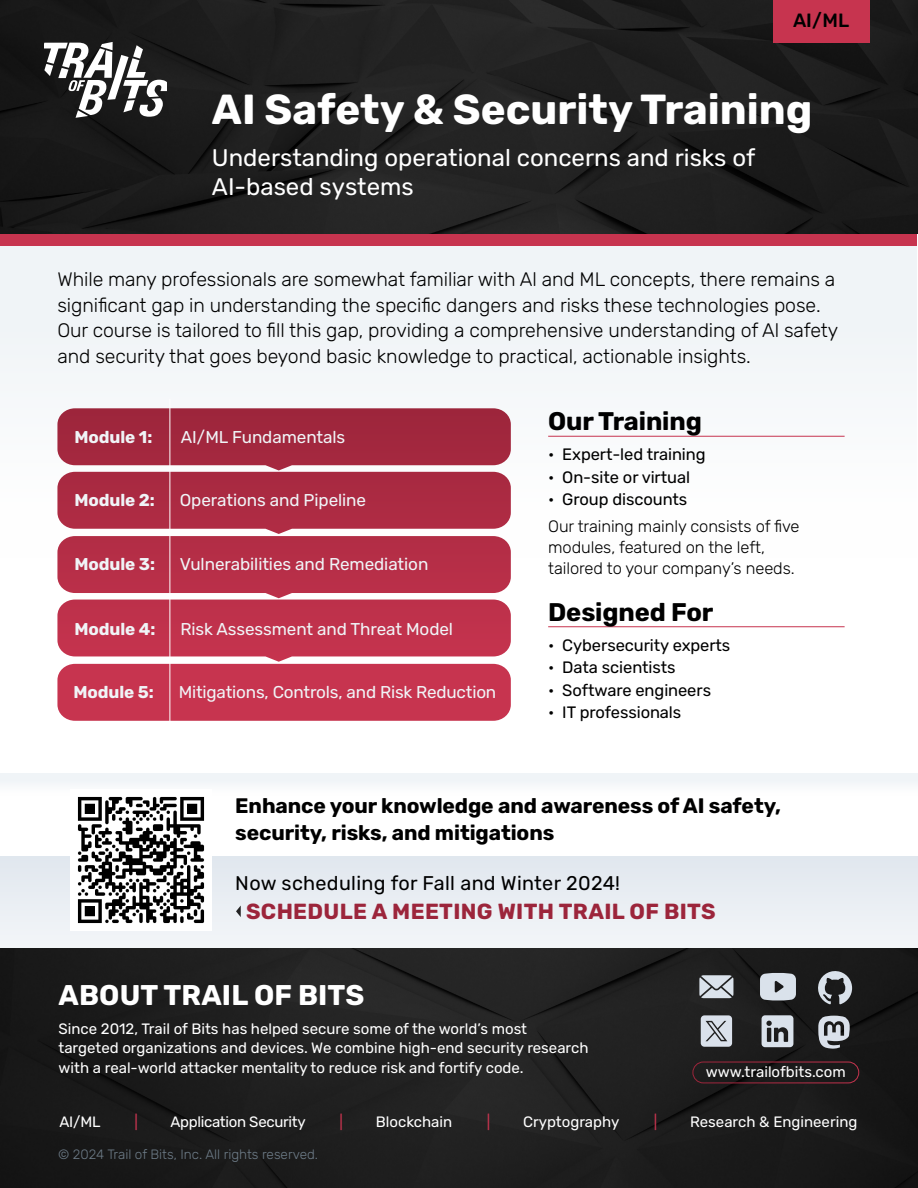
<style>
.page{position:relative;width:918px;height:1188px;background:#fff}
.page>*{position:absolute;margin:0;border:0;box-sizing:border-box;transform-origin:0 0}
.t1{font:700 42px "Rubik";color:#fff}
.Footer_About{font:700 28.5px "Rubik";letter-spacing:.005em;color:#fff}
.List_Title{font:700 25.5px "Rubik";letter-spacing:-.005em;color:#000}
.Subtitle{font:24px/28.8px "Rubik";color:#fff}
.List{font:700 21.9px "Rubik";letter-spacing:.015em;color:#9c253b}
.List-2{font:700 21px/27px "Rubik";letter-spacing:-.005em;color:#000}
.List-3{font:19.8px "Rubik";letter-spacing:.015em;color:#000}
.Opening_Paragraph{font:300 19.5px/25.5px "Rubik";letter-spacing:-.005em;color:#000}
.Tag{font:500 19.2px "Rubik";color:#000}
.List-4{font:17.1px "Rubik";letter-spacing:-.005em;color:#f0f4f7}
.List-5{font:700 17.1px "Rubik";letter-spacing:-.005em;color:#f0f4f7}
.List-6{font:16.5px "Rubik";letter-spacing:-.005em;color:#000}
.List_After{font:300 16.5px/21px "Rubik";letter-spacing:-.005em;color:#000}
.Footer_Paragraph{font:15px/19.5px "Rubik";color:#fff}
.Footer_Offerings{font:15px "Rubik";color:#fff}
.Footer_Offerings-2{font:15px "Rubik";letter-spacing:-.02em;color:#fff}
.Footer_Offerings-3{font:15px "Rubik";color:#c7344f}
.t2{font:300 13.5px "Rubik";color:#8294a3}
</style>
<div class="page">
<div style="left:1px;top:773px;width:917px;height:23px;background:#f0f4f7"></div>
<div style="left:0;top:856px;width:918px;height:93px;background:#eaeff4"></div>
<img style="left:0;top:949px;width:918px;height:239px">
<div style="left:0;top:238px;width:917px;height:320px;background:#f0f4f7"></div>
<img style="left:0;top:0;width:918px;height:234px">
<svg style="left:45px;top:42px;width:122px;height:76px"></svg>
<div style="left:0;top:234px;width:917px;height:11px;background:#c7344f"></div>
<div style="left:773px;top:0;width:97px;height:42px;background:#c7344f"></div>
<hr style="left:548px;top:436px;width:297px;height:1px;background:#c7344f">
<hr style="left:548px;top:626px;width:297px;height:1px;background:#c7344f">
<svg style="left:57px;top:408px;width:454px;height:313px;background:#bc4259"></svg>
<img style="left:71px;top:790px;width:141px;height:141px">
<svg style="left:236px;top:906px;width:5px;height:11px"></svg>
<svg style="left:816px;top:969px;width:36px;height:35px"></svg>
<svg style="left:762px;top:1015px;width:31px;height:32px"></svg>
<svg style="left:760px;top:973px;width:36px;height:28px"></svg>
<svg style="left:699px;top:975px;width:34px;height:23px"></svg>
<div style="left:693px;top:1062px;width:166px;height:21px;border:1px solid #fff;border-radius:10px"></div>
<svg style="left:701px;top:1015px;width:31px;height:32px"></svg>
<svg style="left:818px;top:1016px;width:32px;height:33px"></svg>
<hr style="left:170px;top:399px;width:1px;height:326px;background:#fff">
<p class="Tag" style="left:793px;top:10px;width:58px">AI/ML</p>
<p class="t1" style="left:212px;top:85px;width:602px">AI Safety &amp; Security Training</p>
<p class="Subtitle" style="left:212px;top:144px;width:545px">Understanding operational concerns and risks of<br>AI-based systems</p>
<p class="Opening_Paragraph" style="left:57px;top:267px;width:782px">While many professionals are somewhat familiar with Al and ML concepts, there remains a significant gap in understanding the specific dangers and risks these technologies pose.<br>Our course is tailored to fill this gap, providing a comprehensive understanding of Al safety and security that goes beyond basic knowledge to practical, actionable insights.</p>
<p class="List-5" style="left:75px;top:427px;width:79px">Module 1:</p>
<p class="List-4" style="left:181px;top:428px;width:166px">AI/ML Fundamentals</p>
<p class="List-5" style="left:75px;top:490px;width:82px">Module 2:</p>
<p class="List-4" style="left:180px;top:490px;width:188px">Operations and Pipeline</p>
<p class="List-5" style="left:75px;top:554px;width:82px">Module 3:</p>
<p class="List-4" style="left:180px;top:555px;width:250px">Vulnerabilities and Remediation</p>
<p class="List-5" style="left:75px;top:619px;width:83px">Module 4:</p>
<p class="List-4" style="left:180px;top:619px;width:274px">Risk Assessment and Threat Model</p>
<p class="List-5" style="left:73px;top:683px;width:82px">Module 5:</p>
<p class="List-4" style="left:179px;top:683px;width:319px">Mitigations, Controls, and Risk Reduction</p>
<p class="List_Title" style="left:548px;top:407px;width:155px">Our Training</p>
<p class="List-6" style="left:548px;top:445px;width:159px">• Expert-led training</p>
<p class="List-6" style="left:548px;top:468px;width:143px">• On-site or virtual</p>
<p class="List-6" style="left:548px;top:490px;width:141px">• Group discounts</p>
<p class="List_After" style="left:548px;top:516px;width:253px">Our training mainly consists of five modules, featured on the left, tailored to your company’s needs.</p>
<p class="List_Title" style="left:548px;top:597px;width:167px">Designed For</p>
<p class="List-6" style="left:548px;top:636px;width:184px">• Cybersecurity experts</p>
<p class="List-6" style="left:548px;top:658px;width:129px">• Data scientists</p>
<p class="List-6" style="left:548px;top:681px;width:164px">• Software engineers</p>
<p class="List-6" style="left:548px;top:703px;width:135px">• IT professionals</p>
<p class="List-2" style="left:235px;top:792px;width:547px">Enhance your knowledge and awareness of AI safety, security, risks, and mitigations</p>
<p class="List-3" style="left:235px;top:872px;width:386px">Now scheduling for Fall and Winter 2024!</p>
<p class="List" style="left:246px;top:898px;width:471px">SCHEDULE A MEETING WITH TRAIL OF BITS</p>
<p class="Footer_About" style="left:58px;top:979px;width:308px">ABOUT TRAIL OF BITS</p>
<p class="Footer_Paragraph" style="left:58px;top:1019px;width:532px">Since 2012, Trail of Bits has helped secure some of the world’s most targeted organizations and devices. We combine high-end security research with a real-world attacker mentality to reduce risk and fortify code.</p>
<p class="Footer_Offerings" style="left:60px;top:1113px;width:43px">AI/ML</p>
<p class="Footer_Offerings-3" style="left:134px;top:1113px;width:5px">|</p>
<p class="Footer_Offerings-2" style="left:170px;top:1113px;width:137px">Application Security</p>
<p class="Footer_Offerings-3" style="left:339px;top:1113px;width:5px">|</p>
<p class="Footer_Offerings" style="left:376px;top:1113px;width:78px">Blockchain</p>
<p class="Footer_Offerings-3" style="left:487px;top:1113px;width:5px">|</p>
<p class="Footer_Offerings" style="left:523px;top:1113px;width:98px">Cryptography</p>
<p class="Footer_Offerings-3" style="left:654px;top:1113px;width:5px">|</p>
<p class="Footer_Offerings" style="left:690px;top:1113px;width:169px">Research &amp; Engineering</p>
<p class="t2" style="left:58px;top:1147px;width:261px">© 2024 Trail of Bits, Inc. All rights reserved.</p>
<p class="Footer_Offerings" style="left:706px;top:1063px;width:142px">www.trailofbits.com</p>
</div>
